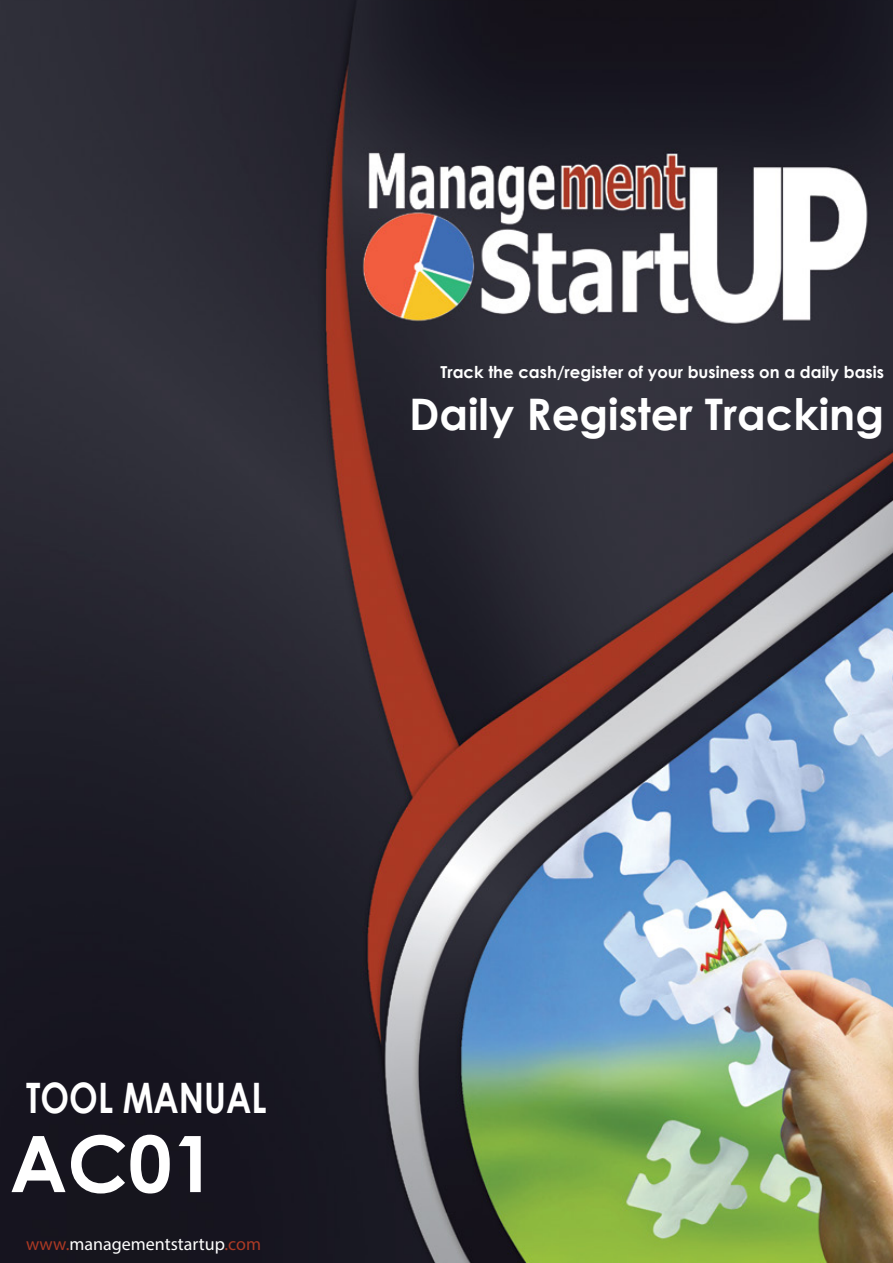
<style>
.page{position:relative;width:893px;height:1263px;background:#fff}
.page>*{position:absolute;margin:0;border:0;box-sizing:border-box;transform-origin:0 0}
.t1{font:700 78px "Century Gothic";color:#fff}
.t2{font:700 43.5px "Century Gothic";color:#fff}
.t3{font:700 42px "Century Gothic";color:#fff;scale:.82 1}
.t4{font:18px "Myriad Pro";color:#fff}
.t5{font:700 16.5px "Century Gothic";color:#fff}
.s1{color:#aa3924}
.s2{color:#ab3a25}
</style>
<div class="page">
<img style="left:0;top:0;width:893px;height:1263px">
<p class="t5" style="left:440px;top:360px;width:445px">Track the cash/register of your business on a daily basis</p>
<h2 class="t2" style="left:409px;top:382px;width:477px">Daily Register Tracking</h2>
<h3 class="t3" style="left:26px;top:1066px;width:295px">TOOL MANUAL</h3>
<h1 class="t1" style="left:10px;top:1104px;width:207px">AC01</h1>
<p class="t4" style="left:26px;top:1233px;width:236px"><span class="s1">www.</span>managementstartup<span class="s2">.com</span></p>
</div>
